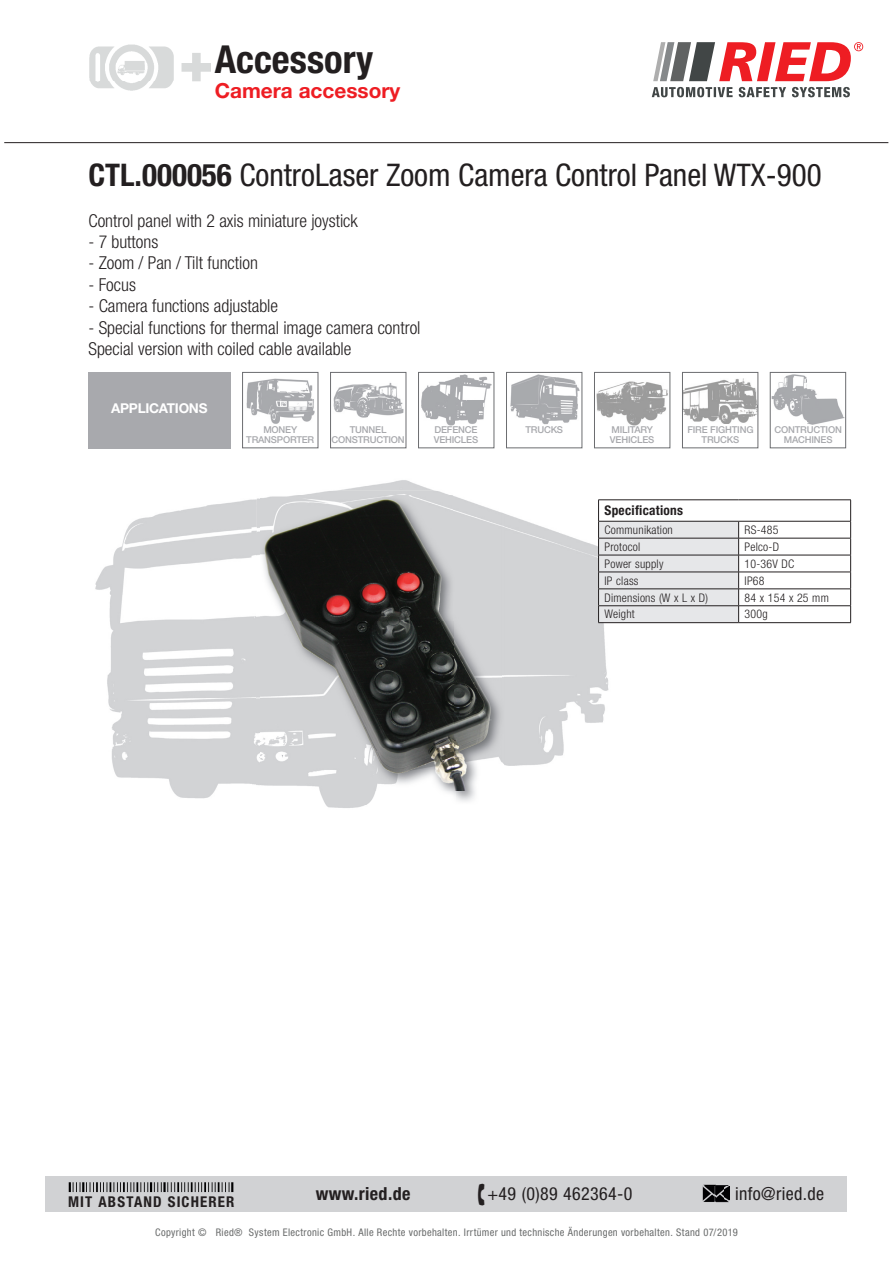
<style>
.page{position:relative;width:893px;height:1263px;background:#fff}
.page>*{position:absolute;margin:0;border:0;box-sizing:border-box;transform-origin:0 0}
.t1{font:700 condensed 38.55px "Helvetica Neue LT Std";color:#231f20}
.t2{font:condensed 31.2px "Helvetica Neue LT Std";color:#231f20}
.t3{font:700 20.85px "Helvetica Neue LT Std";color:#ee1d23}
.t4{font:condensed 18px "Helvetica Neue LT Std";letter-spacing:.02em;color:#231f20}
.t5{font:700 condensed 18px "Helvetica Neue LT Std";letter-spacing:.02em;color:#231f20}
.t6{font:300 condensed 17.85px/21.5px "Helvetica Neue LT Std";color:#231f20}
.t7{font:700 condensed 14.85px "Helvetica Neue";letter-spacing:.075em;color:#231f20}
.t8{font:700 13.5px "Helvetica Neue LT Std";letter-spacing:-.02em;color:#fff}
.t9{font:700 condensed 13.35px "Helvetica Neue LT Std";letter-spacing:.02em;color:#231f20}
.t10{font:300 condensed 11.85px "Helvetica Neue LT Std";letter-spacing:.02em;color:#231f20}
.t11{font:condensed 10.5px "Helvetica Neue LT Std";letter-spacing:.035em;color:#6a6c6c}
.t12{font:500 9.45px/9.4px "Helvetica Neue LT Std";letter-spacing:-.02em;color:#a8a9ad;text-align:center}
.s1{font-weight:700}
</style>
<div class="page">
<div style="left:46px;top:1176px;width:801px;height:36px;background:#d1d2d4"></div>
<img style="left:68px;top:1182px;width:166px;height:10px">
<img style="left:720px;top:1185px;width:9px;height:18px">
<svg style="left:702px;top:1185px;width:18px;height:18px"></svg>
<img style="left:725px;top:1186px;width:4px;height:14px">
<img style="left:703px;top:1184px;width:13px;height:19px">
<svg style="left:652px;top:87px;width:198px;height:10px"></svg>
<svg style="left:653px;top:42px;width:210px;height:39px"></svg>
<img style="left:95px;top:499px;width:156px;height:300px">
<img style="left:251px;top:480px;width:185px;height:26px">
<img style="left:251px;top:506px;width:6px;height:279px">
<img style="left:504px;top:513px;width:157px;height:253px">
<img style="left:325px;top:804px;width:42px;height:4px">
<hr style="left:4px;top:142px;width:884px;height:1px;background:#231f20">
<hr style="left:598px;top:499px;width:141px;height:1px;background:#231f20">
<hr style="left:739px;top:499px;width:112px;height:1px;background:#231f20">
<hr style="left:739px;top:521px;width:112px;height:1px;background:#231f20">
<hr style="left:739px;top:538px;width:112px;height:1px;background:#231f20">
<hr style="left:739px;top:555px;width:112px;height:1px;background:#231f20">
<hr style="left:739px;top:572px;width:112px;height:1px;background:#231f20">
<hr style="left:739px;top:589px;width:112px;height:1px;background:#231f20">
<hr style="left:739px;top:605px;width:112px;height:1px;background:#231f20">
<svg style="left:598px;top:500px;width:141px;height:122px"></svg>
<svg style="left:850px;top:500px;width:1px;height:122px"></svg>
<hr style="left:598px;top:622px;width:141px;height:1px;background:#231f20">
<hr style="left:739px;top:622px;width:112px;height:1px;background:#231f20">
<img style="left:456px;top:512px;width:48px;height:290px">
<img style="left:320px;top:791px;width:136px;height:13px">
<img style="left:257px;top:491px;width:192px;height:42px">
<img style="left:257px;top:533px;width:3px;height:252px">
<img style="left:260px;top:495px;width:241px;height:296px">
<img style="left:89px;top:44px;width:122px;height:46px">
<div style="left:88px;top:372px;width:142px;height:76px;background:#a8a9ad"></div>
<img style="left:246px;top:378px;width:69px;height:46px">
<div style="left:242px;top:372px;width:76px;height:76px;border:1px solid #6c6d70"></div>
<img style="left:333px;top:383px;width:71px;height:35px">
<div style="left:330px;top:372px;width:76px;height:76px;border:1px solid #6c6d70"></div>
<img style="left:421px;top:374px;width:71px;height:52px">
<div style="left:418px;top:372px;width:76px;height:76px;border:1px solid #6c6d70"></div>
<img style="left:510px;top:374px;width:70px;height:51px">
<div style="left:506px;top:372px;width:76px;height:76px;border:1px solid #6c6d70"></div>
<img style="left:596px;top:381px;width:72px;height:45px">
<div style="left:594px;top:372px;width:76px;height:76px;border:1px solid #6c6d70"></div>
<img style="left:684px;top:379px;width:72px;height:44px">
<div style="left:682px;top:372px;width:76px;height:76px;border:1px solid #6c6d70"></div>
<img style="left:772px;top:374px;width:72px;height:51px">
<div style="left:770px;top:372px;width:76px;height:76px;border:1px solid #6c6d70"></div>
<h1 class="t1" style="left:215px;top:36px;width:160px">Accessory</h1>
<p class="t3" style="left:215px;top:78px;width:187px">Camera accessory</p>
<h2 class="t2" style="left:88px;top:156px;width:735px"><span class="s1">CTL.000056</span> ControLaser Zoom Camera Control Panel WTX-900</h2>
<p class="t6" style="left:88px;top:209px;width:271px">Control panel with 2 axis miniature joystick</p>
<p class="t6" style="left:88px;top:231px;width:71px">- 7 buttons</p>
<p class="t6" style="left:88px;top:252px;width:171px">- Zoom / Pan / Tilt function</p>
<p class="t6" style="left:88px;top:274px;width:49px">- Focus</p>
<p class="t6" style="left:88px;top:295px;width:191px">- Camera functions adjustable</p>
<p class="t6" style="left:88px;top:316px;width:334px">- Special functions for thermal image camera control<br>Special version with coiled cable available</p>
<p class="t8" style="left:111px;top:400px;width:98px">APPLICATIONS</p>
<p class="t12" style="left:246px;top:425px;width:70px">MONEY<br>TRANSPORTER</p>
<p class="t12" style="left:331px;top:425px;width:75px">TUNNEL<br>CONSTRUCTION</p>
<p class="t12" style="left:434px;top:425px;width:46px;text-align:left">DEFENCE<br>VEHICLES</p>
<p class="t12" style="left:525px;top:425px;width:39px">TRUCKS</p>
<p class="t12" style="left:610px;top:425px;width:46px;text-align:left">MILITARY<br>VEHICLES</p>
<p class="t12" style="left:687px;top:425px;width:68px">FIRE FIGHTING<br>TRUCKS</p>
<p class="t12" style="left:774px;top:425px;width:69px">CONTRUCTION<br>MACHINES</p>
<p class="t9" style="left:604px;top:502px;width:80px">Specifications</p>
<p class="t10" style="left:604px;top:523px;width:70px">Communikation</p>
<p class="t10" style="left:745px;top:523px;width:35px">RS-485</p>
<p class="t10" style="left:604px;top:540px;width:37px">Protocol</p>
<p class="t10" style="left:745px;top:540px;width:36px">Pelco-D</p>
<p class="t10" style="left:604px;top:557px;width:60px">Power supply</p>
<p class="t10" style="left:745px;top:557px;width:51px">10-36V DC</p>
<p class="t10" style="left:604px;top:574px;width:36px">IP class</p>
<p class="t10" style="left:745px;top:574px;width:22px">IP68</p>
<p class="t10" style="left:604px;top:591px;width:105px">Dimensions (W x L x D)</p>
<p class="t10" style="left:745px;top:591px;width:86px">84 x 154 x 25 mm</p>
<p class="t10" style="left:604px;top:607px;width:32px">Weight</p>
<p class="t10" style="left:745px;top:607px;width:25px">300g</p>
<p class="t5" style="left:316px;top:1182px;width:96px">www.ried.de</p>
<p class="t4" style="left:487px;top:1183px;width:147px">+49 (0)89 462364-0</p>
<p class="t4" style="left:735px;top:1183px;width:90px">info@ried.de</p>
<p class="t11" style="left:155px;top:1227px;width:584px">Copyright © Ried® System Electronic GmbH. Alle Rechte vorbehalten. Irrtümer und technische Änderungen vorbehalten. Stand 07/2019</p>
<p class="t7" style="left:68px;top:1192px;width:168px">MIT ABSTAND SICHERER</p>
</div>
